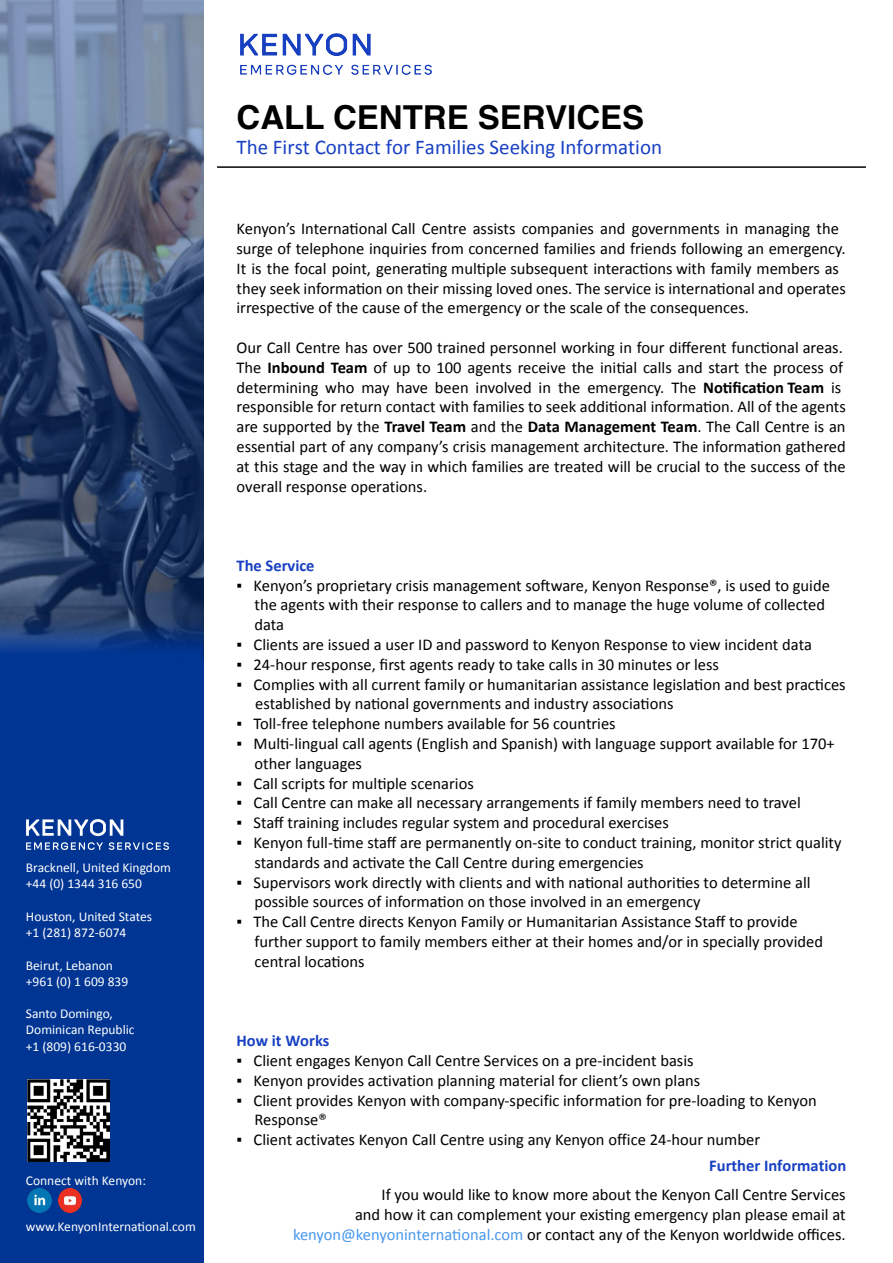
<style>
.page{position:relative;width:893px;height:1263px;background:#fff}
.page>*{position:absolute;margin:0;border:0;box-sizing:border-box;transform-origin:0 0}
.t1{font:700 33px "Helvetica";color:#000}
.t2{font:21px "Calibri";color:#1840c3}
.t3{font:16.5px/19.8px "Calibri";color:#000}
.t4{font:700 16.5px "Calibri";color:#1840c3}
.t5{font:13.5px/16.2px "Calibri";color:#fff}
.s1{font-weight:700}
.s2{color:#4798ed}
</style>
<div class="page">
<img style="left:0;top:0;width:203px;height:1263px">
<hr style="left:217px;top:166px;width:649px;height:2px;background:#000">
<img style="left:27px;top:1079px;width:82px;height:82px">
<img style="left:240px;top:34px;width:191px;height:41px">
<img style="left:27px;top:1189px;width:24px;height:24px">
<img style="left:58px;top:1189px;width:24px;height:24px">
<img style="left:27px;top:819px;width:141px;height:31px">
<p class="t5" style="left:26px;top:859px;width:147px">Bracknell, United Kingdom +44 (0) 1344 316 650</p>
<p class="t5" style="left:26px;top:908px;width:128px">Houston, United States +1 (281) 872-6074</p>
<p class="t5" style="left:26px;top:956px;width:104px">Beirut, Lebanon +961 (0) 1 609 839</p>
<p class="t5" style="left:26px;top:1005px;width:110px">Santo Domingo,<br>Dominican Republic +1 (809) 616-0330</p>
<p class="t5" style="left:26px;top:1172px;width:122px">Connect with Kenyon:</p>
<p class="t5" style="left:26px;top:1218px;width:171px">www.KenyonInternational.com</p>
<h1 class="t1" style="left:237px;top:91px;width:409px">CALL CENTRE SERVICES</h1>
<p class="t2" style="left:236px;top:132px;width:427px">The First Contact for Families Seeking Information</p>
<p class="t3" style="left:237px;top:218px;width:611px">Kenyon’s International Call Centre assists companies and governments in managing the surge of telephone inquiries from concerned families and friends following an emergency.<br>It is the focal point, generating multiple subsequent interactions with family members as they seek information on their missing loved ones. The service is international and operates irrespective of the cause of the emergency or the scale of the consequences.</p>
<p class="t3" style="left:237px;top:337px;width:611px">Our Call Centre has over 500 trained personnel working in four different functional areas.<br>The <span class="s1">Inbound Team</span> of up to 100 agents receive the initial calls and start the process of determining who may have been involved in the emergency. The <span class="s1">Notification Team</span> is responsible for return contact with families to seek additional information. All of the agents are supported by the <span class="s1">Travel Team</span> and the <span class="s1">Data Management Team</span>. The Call Centre is an essential part of any company’s crisis management architecture. The information gathered at this stage and the way in which families are treated will be crucial to the success of the overall response operations.</p>
<p class="t4" style="left:237px;top:554px;width:80px">The Service</p>
<p class="t3" style="left:254px;top:575px;width:577px;text-indent:-18px">▪ Kenyon’s proprietary crisis management software, Kenyon Response®, is used to guide the agents with their response to callers and to manage the huge volume of collected data</p>
<p class="t3" style="left:237px;top:634px;width:577px">▪ Clients are issued a user ID and password to Kenyon Response to view incident data</p>
<p class="t3" style="left:237px;top:654px;width:484px">▪ 24-hour response, first agents ready to take calls in 30 minutes or less</p>
<p class="t3" style="left:255px;top:674px;width:592px;text-indent:-19px">▪ Complies with all current family or humanitarian assistance legislation and best practices established by national governments and industry associations</p>
<p class="t3" style="left:237px;top:713px;width:381px">▪ Toll-free telephone numbers available for 56 countries</p>
<p class="t3" style="left:254px;top:733px;width:582px;text-indent:-18px">▪ Multi-lingual call agents (English and Spanish) with language support available for 170+ other languages</p>
<p class="t3" style="left:237px;top:773px;width:239px">▪ Call scripts for multiple scenarios</p>
<p class="t3" style="left:237px;top:793px;width:566px">▪ Call Centre can make all necessary arrangements if family members need to travel</p>
<p class="t3" style="left:237px;top:812px;width:434px">▪ Staff training includes regular system and procedural exercises</p>
<p class="t3" style="left:254px;top:832px;width:589px;text-indent:-18px">▪ Kenyon full-time staff are permanently on-site to conduct training, monitor strict quality standards and activate the Call Centre during emergencies</p>
<p class="t3" style="left:254px;top:872px;width:558px;text-indent:-18px">▪ Supervisors work directly with clients and with national authorities to determine all possible sources of information on those involved in an emergency</p>
<p class="t3" style="left:254px;top:911px;width:570px;text-indent:-18px">▪ The Call Centre directs Kenyon Family or Humanitarian Assistance Staff to provide further support to family members either at their homes and/or in specially provided central locations</p>
<p class="t4" style="left:237px;top:1029px;width:95px">How it Works</p>
<p class="t3" style="left:237px;top:1050px;width:459px">▪ Client engages Kenyon Call Centre Services on a pre-incident basis</p>
<p class="t3" style="left:237px;top:1070px;width:465px">▪ Kenyon provides activation planning material for client’s own plans</p>
<p class="t3" style="left:254px;top:1090px;width:564px;text-indent:-18px">▪ Client provides Kenyon with company-specific information for pre-loading to Kenyon<br>Response®</p>
<p class="t3" style="left:237px;top:1129px;width:525px">▪ Client activates Kenyon Call Centre using any Kenyon office 24-hour number</p>
<p class="t4" style="left:709px;top:1154px;width:139px">Further Information</p>
<p class="t3" style="left:293px;top:1184px;width:554px;text-align:right">If you would like to know more about the Kenyon Call Centre Services<br>and how it can complement your existing emergency plan please email at <span class="s2">kenyon@kenyoninternational.com</span> or contact any of the Kenyon worldwide offices.</p>
</div>
